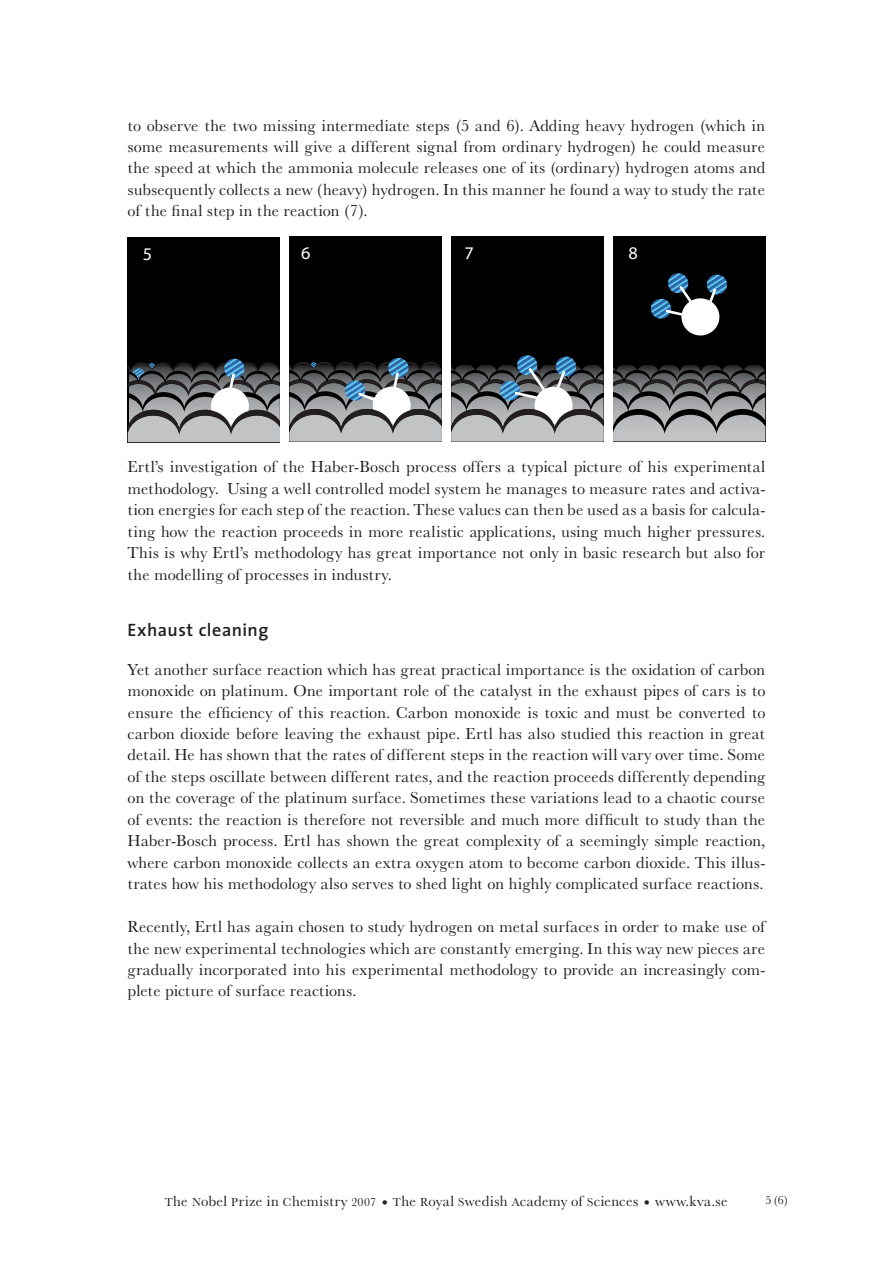
<style>
.page{position:relative;width:893px;height:1263px;background:#fff}
.page>*{position:absolute;margin:0;border:0;box-sizing:border-box;transform-origin:0 0}
._05_Mellanrubrik{font:600 18px "The Sans";letter-spacing:.025em;color:#231f20}
.t1{font:17.85px "Myriad Pro";color:#fff}
._04_Brödtext_utan_in{font:16.5px/21.5px "Baskerville No 2 BT";letter-spacing:-.015em;color:#231f20;text-align:justify}
.t2{font:15px "Baskerville No 2 BT";letter-spacing:-.01em;color:#231f20}
.t3{font:12px "Baskerville No 2 BT";color:#231f20}
.s1{font-size:12px}
</style>
<div class="page">
<div style="left:128px;top:237px;width:152px;height:205px;background:#000"></div>
<svg style="left:128px;top:359px;width:152px;height:83px;background:#7a7d80"></svg>
<div style="left:290px;top:236px;width:152px;height:205px;background:#000"></div>
<svg style="left:289px;top:358px;width:153px;height:83px;background:#777c80"></svg>
<div style="left:451px;top:236px;width:153px;height:205px;background:#000"></div>
<svg style="left:451px;top:355px;width:153px;height:86px"></svg>
<div style="left:613px;top:236px;width:152px;height:205px;background:#000"></div>
<svg style="left:613px;top:365px;width:152px;height:76px"></svg>
<svg style="left:651px;top:273px;width:76px;height:63px"></svg>
<p class="_04_Brödtext_utan_in" style="left:128px;top:114px;width:639px">to observe the two missing intermediate steps (5 and 6). Adding heavy hydrogen (which in some measurements will give a different signal from ordinary hydrogen) he could measure the speed at which the ammonia molecule releases one of its (ordinary) hydrogen atoms and subsequently collects a new (heavy) hydrogen. In this manner he found a way to study the rate of the final step in the reaction (7).</p>
<p class="t1" style="left:143px;top:243px;width:11px">5</p>
<p class="t1" style="left:301px;top:242px;width:11px">6</p>
<p class="t1" style="left:464px;top:242px;width:11px">7</p>
<p class="t1" style="left:628px;top:242px;width:11px">8</p>
<p class="_04_Brödtext_utan_in" style="left:128px;top:456px;width:639px">Ertl’s investigation of the Haber-Bosch process offers a typical picture of his experimental methodology. Using a well controlled model system he manages to measure rates and activa&shy;tion energies for each step of the reaction. These values can then be used as a basis for calcula&shy;ting how the reaction proceeds in more realistic applications, using much higher pressures.<br>This is why Ertl’s methodology has great importance not only in basic research but also for the modelling of processes in industry.</p>
<p class="_05_Mellanrubrik" style="left:128px;top:615px;width:142px">Exhaust cleaning</p>
<p class="_04_Brödtext_utan_in" style="left:128px;top:658px;width:639px">Yet another surface reaction which has great practical importance is the oxidation of carbon monoxide on platinum. One important role of the catalyst in the exhaust pipes of cars is to ensure the efficiency of this reaction. Carbon monoxide is toxic and must be converted to carbon dioxide before leaving the exhaust pipe. Ertl has also studied this reaction in great detail. He has shown that the rates of different steps in the reaction will vary over time. Some of the steps oscillate between different rates, and the reaction proceeds differently depending on the coverage of the platinum surface. Sometimes these variations lead to a chaotic course of events: the reaction is therefore not reversible and much more difficult to study than the Haber-Bosch process. Ertl has shown the great complexity of a seemingly simple reaction, where carbon monoxide collects an extra oxygen atom to become carbon dioxide. This illus&shy;trates how his methodology also serves to shed light on highly complicated surface reactions.</p>
<p class="_04_Brödtext_utan_in" style="left:128px;top:915px;width:639px">Recently, Ertl has again chosen to study hydrogen on metal surfaces in order to make use of the new experimental technologies which are constantly emerging. In this way new pieces are gradually incorporated into his experimental methodology to provide an increasingly com&shy;plete picture of surface reactions.</p>
<p class="t2" style="left:165px;top:1192px;width:565px"><span class="s1">T</span>he <span class="s1">N</span>obel <span class="s1">P</span>rize in <span class="s1">C</span>hemistry <span class="s1">2007</span> • <span class="s1">T</span>he <span class="s1">R</span>oyal <span class="s1">S</span>wedish <span class="s1">A</span>cademy of <span class="s1">S</span>ciences • www.kva.se</p>
<p class="t3" style="left:773px;top:1192px;width:17px">(6)</p>
</div>
